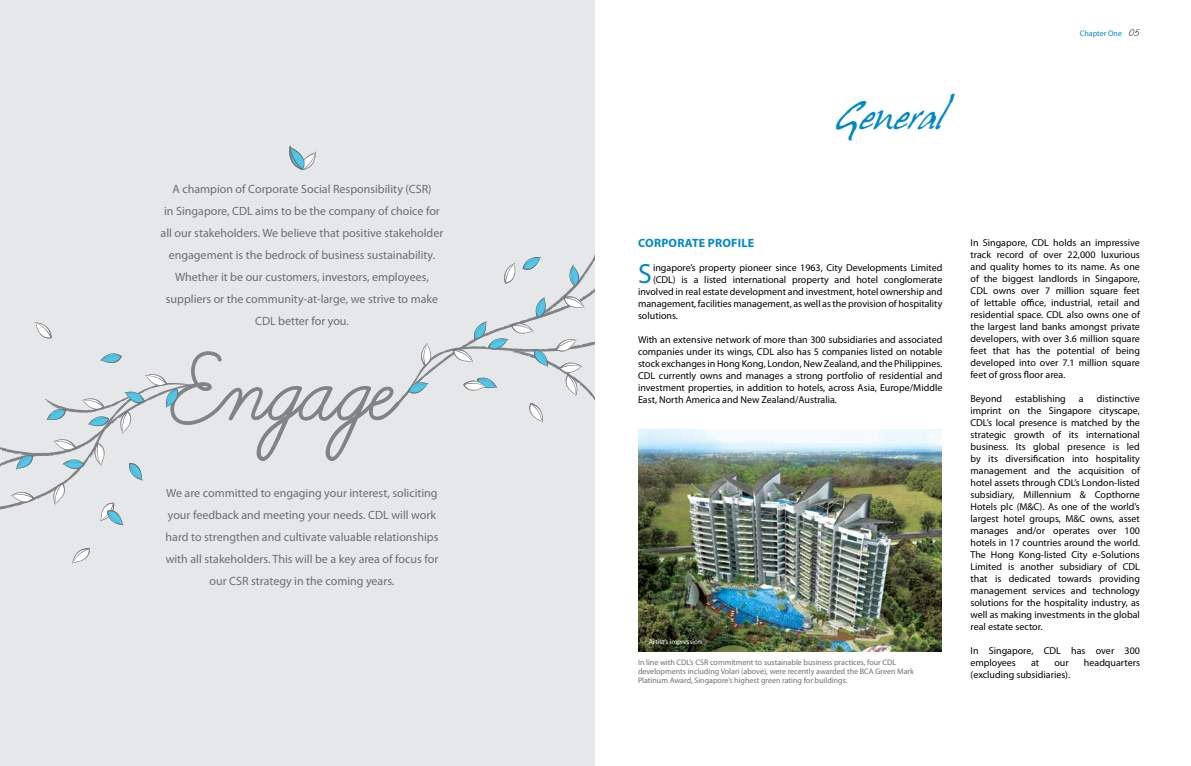
<style>
.page{position:relative;width:1191px;height:766px;background:#fff}
.page>*{position:absolute;margin:0;border:0;box-sizing:border-box;transform-origin:0 0}
.t1{font:35px "Hans Hand";color:#0088c7}
.t2{font:27.8px "Myriad Pro";color:#0088c7}
.t3{font:12px/22px "Myriad Pro";color:#6d6e71;text-align:center}
.t4{font:700 12px "Myriad Pro";letter-spacing:.02em;color:#0088c7}
.t5{font:10px/12px "Myriad Pro";color:#000;text-align:justify}
.t6{font:8px/9px "Myriad Pro";color:#6d6e71}
.t7{font:8px "Myriad Pro";color:#0088c7}
.t8{font:7px "Myriad Pro";color:#fff}
.s1{font-family:"Swenson";font-size:12px;color:#000}
</style>
<div class="page">
<div style="left:0;top:0;width:595px;height:765px;background:#e6e7e8"></div>
<svg style="left:72px;top:548px;width:18px;height:16px"></svg>
<svg style="left:0;top:254px;width:595px;height:271px"></svg>
<svg style="left:289px;top:145px;width:27px;height:25px"></svg>
<img style="left:638px;top:429px;width:303px;height:222px">
<p class="t3" style="left:161px;top:178px;width:284px">A champion of Corporate Social Responsibility (CSR)<br>in Singapore, CDL aims to be the company of choice for all our stakeholders. We believe that positive stakeholder engagement is the bedrock of business sustainability.<br>Whether it be our customers, investors, employees, suppliers or the community-at-large, we strive to make CDL better for you.</p>
<p class="t3" style="left:166px;top:481px;width:274px">We are committed to engaging your interest, soliciting your feedback and meeting your needs. CDL will work hard to strengthen and cultivate valuable relationships with all stakeholders. This will be a key area of focus for our CSR strategy in the coming years.</p>
<p class="t1" style="left:836px;top:97px;width:110px">General</p>
<p class="t7" style="left:1079px;top:29px;width:62px">Chapter One <span class="s1">05</span></p>
<p class="t4" style="left:638px;top:235px;width:118px">CORPORATE PROFILE</p>
<p class="t2" style="left:638px;top:257px;width:15px">S</p>
<p class="t5" style="left:653px;top:262px;width:291px">ingapore’s property pioneer since 1963, City Developments Limited</p>
<p class="t5" style="left:653px;top:274px;width:291px">(CDL) is a listed international property and hotel conglomerate</p>
<p class="t5" style="left:638px;top:286px;width:306px">involved in real estate development and investment, hotel ownership and</p>
<p class="t5" style="left:638px;top:298px;width:306px">management, facilities management, as well as the provision of hospitality</p>
<p class="t5" style="left:638px;top:310px;width:41px">solutions.</p>
<p class="t5" style="left:638px;top:334px;width:306px">With an extensive network of more than 300 subsidiaries and associated companies under its wings, CDL also has 5 companies listed on notable stock exchanges in Hong Kong, London, New Zealand, and the Philippines.<br>CDL currently owns and manages a strong portfolio of residential and investment properties, in addition to hotels, across Asia, Europe/Middle East, North America and New Zealand/Australia.</p>
<p class="t8" style="left:648px;top:636px;width:55px">Artist’s impression</p>
<p class="t6" style="left:638px;top:657px;width:277px">In line with CDL’s CSR commitment to sustainable business practices, four CDL developments including Volari (above), were recently awarded the BCA Green Mark<br>Platinum Award, Singapore’s highest green rating for buildings.</p>
<p class="t5" style="left:970px;top:236px;width:171px">In Singapore, CDL holds an impressive track record of over 22,000 luxurious and quality homes to its name. As one of the biggest landlords in Singapore, CDL owns over 7 million square feet of lettable office, industrial, retail and residential space. CDL also owns one of the largest land banks amongst private developers, with over 3.6 million square feet that has the potential of being developed into over 7.1 million square feet of gross floor area.</p>
<p class="t5" style="left:970px;top:392px;width:33px">Beyond</p>
<p class="t5" style="left:1015px;top:392px;width:52px">establishing</p>
<p class="t5" style="left:1079px;top:392px;width:6px">a</p>
<p class="t5" style="left:970px;top:392px;width:171px;text-indent:126px">distinctive imprint on the Singapore cityscape, CDL’s local presence is matched by the strategic growth of its international business. Its global presence is led by its diversification into hospitality management and the acquisition of hotel assets through CDL’s London-listed subsidiary, Millennium &amp; Copthorne Hotels plc (M&amp;C). As one of the world’s largest hotel groups, M&amp;C owns, asset manages and/or operates over 100 hotels in 17 countries around the world.<br>The Hong Kong-listed City e-Solutions Limited is another subsidiary of CDL that is dedicated towards providing management services and technology solutions for the hospitality industry, as well as making investments in the global real estate sector.</p>
<p class="t5" style="left:970px;top:644px;width:171px">In Singapore, CDL has over 300 employees</p>
<p class="t5" style="left:1031px;top:656px;width:10px">at</p>
<p class="t5" style="left:1054px;top:656px;width:16px">our</p>
<p class="t5" style="left:1084px;top:656px;width:57px">headquarters</p>
<p class="t5" style="left:970px;top:668px;width:101px">(excluding subsidiaries).</p>
</div>
